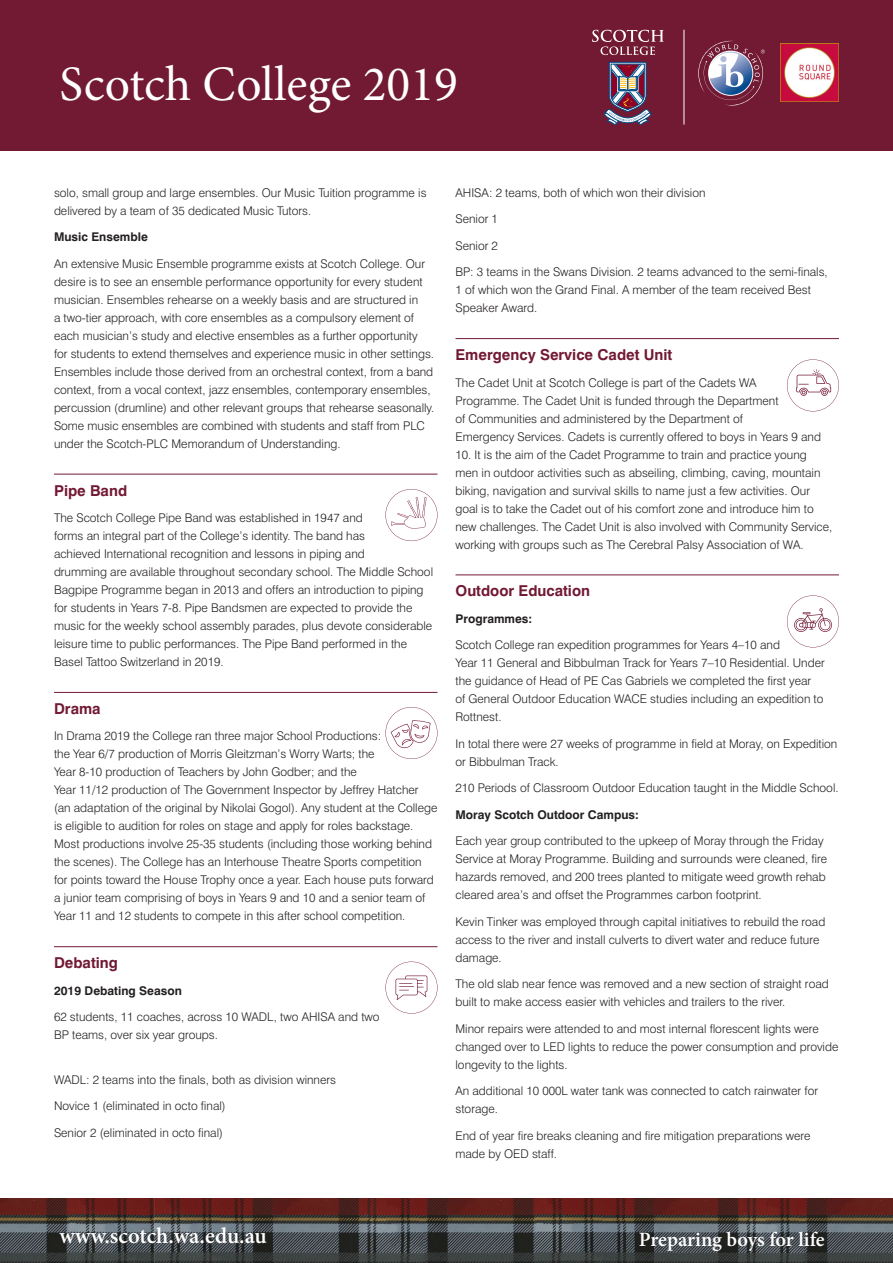
<style>
.page{position:relative;width:893px;height:1263px;background:#fff}
.page>*{position:absolute;margin:0;border:0;box-sizing:border-box;transform-origin:0 0}
.t1{font:49.5px "Minion Pro";color:#fff}
.t2{font:600 22.5px "Minion Pro";color:#fff}
.t3{font:600 20.4px "Minion Pro";letter-spacing:-.005em;color:#fff}
.Red_Line{font:700 15px "Swiss 721 BT";color:#721934}
.Body_Copy_8_12{font:300 12px/18px "Swiss 721 BT";color:#231f20}
.Body_Copy_8_12-2{font:700 12px "Swiss 721 BT";color:#231f20}
</style>
<div class="page">
<hr style="left:54px;top:474px;width:383px;height:1px;background:#721934">
<hr style="left:54px;top:692px;width:383px;height:1px;background:#721934">
<hr style="left:54px;top:946px;width:383px;height:1px;background:#721934">
<hr style="left:455px;top:338px;width:384px;height:1px;background:#721934">
<hr style="left:455px;top:575px;width:384px;height:1px;background:#721934">
<svg style="left:385px;top:961px;width:52px;height:53px"></svg>
<svg style="left:385px;top:707px;width:52px;height:52px"></svg>
<svg style="left:385px;top:489px;width:52px;height:52px"></svg>
<svg style="left:787px;top:359px;width:52px;height:52px"></svg>
<svg style="left:787px;top:595px;width:52px;height:52px"></svg>
<div style="left:0;top:0;width:893px;height:151px;background:#721934"></div>
<img style="left:0;top:1199px;width:154px;height:64px">
<img style="left:653px;top:1199px;width:240px;height:64px">
<img style="left:154px;top:1199px;width:499px;height:64px">
<hr style="left:684px;top:30px;width:1px;height:95px;background:#fff">
<svg style="left:698px;top:41px;width:67px;height:65px"></svg>
<img style="left:780px;top:43px;width:59px;height:59px">
<svg style="left:592px;top:30px;width:72px;height:25px"></svg>
<svg style="left:604px;top:62px;width:48px;height:63px"></svg>
<h1 class="t1" style="left:60px;top:51px;width:400px">Scotch College 2019</h1>
<p class="Body_Copy_8_12" style="left:54px;top:183px;width:374px">solo, small group and large ensembles. Our Music Tuition programme is delivered by a team of 35 dedicated Music Tutors.</p>
<p class="Body_Copy_8_12-2" style="left:54px;top:230px;width:95px">Music Ensemble</p>
<p class="Body_Copy_8_12" style="left:54px;top:254px;width:382px">An extensive Music Ensemble programme exists at Scotch College. Our desire is to see an ensemble performance opportunity for every student musician. Ensembles rehearse on a weekly basis and are structured in<br>a two-tier approach, with core ensembles as a compulsory element of each musician’s study and elective ensembles as a further opportunity<br>for students to extend themselves and experience music in other settings.<br>Ensembles include those derived from an orchestral context, from a band context, from a vocal context, jazz ensembles, contemporary ensembles, percussion (drumline) and other relevant groups that rehearse seasonally.<br>Some music ensembles are combined with students and staff from PLC under the Scotch-PLC Memorandum of Understanding.</p>
<p class="Red_Line" style="left:54px;top:481px;width:75px">Pipe Band</p>
<p class="Body_Copy_8_12" style="left:54px;top:509px;width:381px">The Scotch College Pipe Band was established in 1947 and<br>forms an integral part of the College’s identity. The band has<br>achieved International recognition and lessons in piping and<br>drumming are available throughout secondary school. The Middle School Bagpipe Programme began in 2013 and offers an introduction to piping for students in Years 7-8. Pipe Bandsmen are expected to provide the music for the weekly school assembly parades, plus devote considerable leisure time to public performances. The Pipe Band performed in the Basel Tattoo Switzerland in 2019.</p>
<p class="Red_Line" style="left:54px;top:699px;width:48px">Drama</p>
<p class="Body_Copy_8_12" style="left:54px;top:727px;width:385px">In Drama 2019 the College ran three major School Productions:<br>the Year 6/7 production of Morris Gleitzman’s Worry Warts; the<br>Year 8-10 production of Teachers by John Godber; and the<br>Year 11/12 production of The Government Inspector by Jeffrey Hatcher (an adaptation of the original by Nikolai Gogol). Any student at the College is eligible to audition for roles on stage and apply for roles backstage.<br>Most productions involve 25-35 students (including those working behind the scenes). The College has an Interhouse Theatre Sports competition for points toward the House Trophy once a year. Each house puts forward a junior team comprising of boys in Years 9 and 10 and a senior team of Year 11 and 12 students to compete in this after school competition.</p>
<p class="Red_Line" style="left:54px;top:954px;width:66px">Debating</p>
<p class="Body_Copy_8_12-2" style="left:54px;top:983px;width:129px">2019 Debating Season</p>
<p class="Body_Copy_8_12" style="left:54px;top:1008px;width:327px">62 students, 11 coaches, across 10 WADL, two AHISA and two<br>BP teams, over six year groups.</p>
<p class="Body_Copy_8_12" style="left:54px;top:1070px;width:284px">WADL: 2 teams into the finals, both as division winners</p>
<p class="Body_Copy_8_12" style="left:54px;top:1097px;width:173px">Novice 1 (eliminated in octo final)</p>
<p class="Body_Copy_8_12" style="left:54px;top:1123px;width:170px">Senior 2 (eliminated in octo final)</p>
<p class="Body_Copy_8_12" style="left:455px;top:183px;width:252px">AHISA: 2 teams, both of which won their division</p>
<p class="Body_Copy_8_12" style="left:455px;top:210px;width:44px">Senior 1</p>
<p class="Body_Copy_8_12" style="left:455px;top:236px;width:44px">Senior 2</p>
<p class="Body_Copy_8_12" style="left:455px;top:263px;width:374px">BP: 3 teams in the Swans Division. 2 teams advanced to the semi-finals,<br>1 of which won the Grand Final. A member of the team received Best<br>Speaker Award.</p>
<p class="Red_Line" style="left:455px;top:346px;width:218px">Emergency Service Cadet Unit</p>
<p class="Body_Copy_8_12" style="left:455px;top:373px;width:367px">The Cadet Unit at Scotch College is part of the Cadets WA Programme. The Cadet Unit is funded through the Department<br>of Communities and administered by the Department of<br>Emergency Services. Cadets is currently offered to boys in Years 9 and</p>
<p class="Body_Copy_8_12" style="left:455px;top:445px;width:378px">10. It is the aim of the Cadet Programme to train and practice young men in outdoor activities such as abseiling, climbing, caving, mountain biking, navigation and survival skills to name just a few activities. Our goal is to take the Cadet out of his comfort zone and introduce him to new challenges. The Cadet Unit is also involved with Community Service, working with groups such as The Cerebral Palsy Association of WA.</p>
<p class="Red_Line" style="left:455px;top:582px;width:136px">Outdoor Education</p>
<p class="Body_Copy_8_12-2" style="left:455px;top:611px;width:78px">Programmes:</p>
<p class="Body_Copy_8_12" style="left:455px;top:636px;width:371px">Scotch College ran expedition programmes for Years 4–10 and<br>Year 11 General and Bibbulman Track for Years 7–10 Residential. Under the guidance of Head of PE Cas Gabriels we completed the first year<br>of General Outdoor Education WACE studies including an expedition to Rottnest.</p>
<p class="Body_Copy_8_12" style="left:455px;top:734px;width:383px">In total there were 27 weeks of programme in field at Moray, on Expedition or Bibbulman Track.</p>
<p class="Body_Copy_8_12" style="left:455px;top:779px;width:385px">210 Periods of Classroom Outdoor Education taught in the Middle School.</p>
<p class="Body_Copy_8_12-2" style="left:455px;top:807px;width:185px">Moray Scotch Outdoor Campus:</p>
<p class="Body_Copy_8_12" style="left:455px;top:832px;width:373px">Each year group contributed to the upkeep of Moray through the Friday Service at Moray Programme. Building and surrounds were cleaned, fire hazards removed, and 200 trees planted to mitigate weed growth rehab cleared area’s and offset the Programmes carbon footprint.</p>
<p class="Body_Copy_8_12" style="left:455px;top:912px;width:371px">Kevin Tinker was employed through capital initiatives to rebuild the road access to the river and install culverts to divert water and reduce future damage.</p>
<p class="Body_Copy_8_12" style="left:455px;top:975px;width:375px">The old slab near fence was removed and a new section of straight road built to make access easier with vehicles and trailers to the river.</p>
<p class="Body_Copy_8_12" style="left:455px;top:1019px;width:384px">Minor repairs were attended to and most internal florescent lights were changed over to LED lights to reduce the power consumption and provide longevity to the lights.</p>
<p class="Body_Copy_8_12" style="left:455px;top:1082px;width:364px">An additional 10 000L water tank was connected to catch rainwater for storage.</p>
<p class="Body_Copy_8_12" style="left:455px;top:1126px;width:357px">End of year fire breaks cleaning and fire mitigation preparations were made by OED staff.</p>
<h2 class="t2" style="left:60px;top:1220px;width:209px">www.scotch.wa.edu.au</h2>
<h3 class="t3" style="left:639px;top:1225px;width:188px">Preparing boys for life</h3>
</div>
